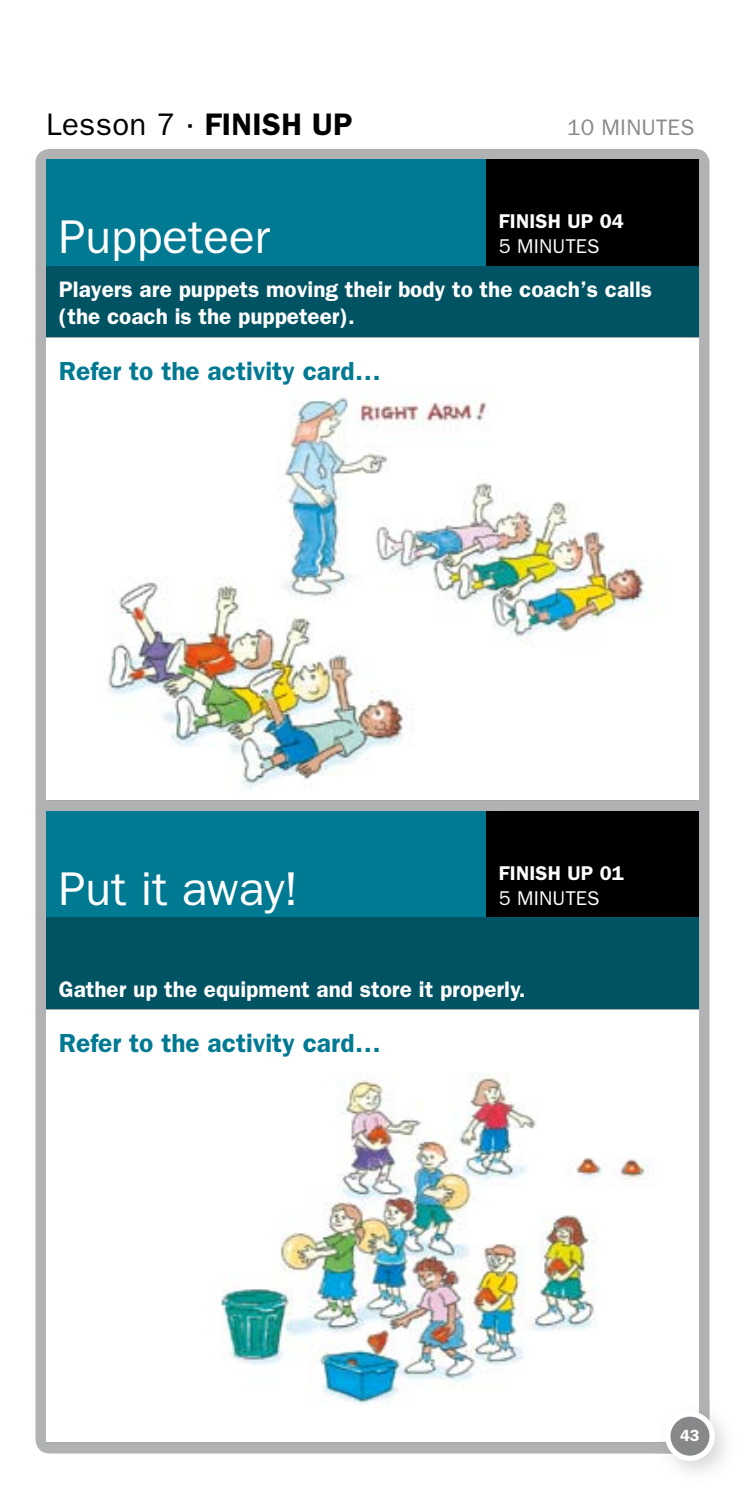
<style>
.page{position:relative;width:745px;height:1489px;background:#fff}
.page>*{position:absolute;margin:0;border:0;box-sizing:border-box;transform-origin:0 0}
.t1{font:47.5px "Franklin Gothic";color:#fff}
.t2{font:31.25px "Franklin Gothic";letter-spacing:.01em;color:#000}
.t3{font:600 26.25px "Franklin Gothic";color:#007993}
.t4{font:600 22.5px/27.5px "Franklin Gothic";color:#fff}
.t5{font:22.5px "Franklin Gothic";letter-spacing:.01em;color:#878889}
.t6{font:600 20px "Franklin Gothic";letter-spacing:.01em;color:#fff}
.t7{font:20px "Franklin Gothic";letter-spacing:.01em;color:#fff}
.t8{font:600 16.25px "Franklin Gothic";color:#fff}
.s1{font-weight:600}
</style>
<div class="page">
<div style="left:35px;top:149px;width:674px;height:1304px;background:#b1b2b4;border-radius:14px"></div>
<div style="left:46px;top:159px;width:439px;height:107px;background:#007993"></div>
<div style="left:485px;top:159px;width:213px;height:107px;background:#000"></div>
<div style="left:46px;top:266px;width:652px;height:71px;background:#005363"></div>
<div style="left:46px;top:337px;width:652px;height:463px;background:#fff"></div>
<hr style="left:46px;top:337px;width:439px;height:1px;background:#a7a8aa">
<hr style="left:485px;top:337px;width:213px;height:1px;background:#a7a8aa">
<hr style="left:46px;top:800px;width:439px;height:1px;background:#a7a8aa">
<hr style="left:485px;top:800px;width:213px;height:1px;background:#a7a8aa">
<div style="left:46px;top:811px;width:439px;height:106px;background:#007993"></div>
<div style="left:485px;top:811px;width:213px;height:106px;background:#000"></div>
<div style="left:46px;top:917px;width:652px;height:92px;background:#005363"></div>
<div style="left:46px;top:1009px;width:652px;height:433px;background:#fff"></div>
<hr style="left:46px;top:1009px;width:439px;height:1px;background:#a7a8aa">
<hr style="left:485px;top:1009px;width:213px;height:1px;background:#a7a8aa">
<hr style="left:46px;top:1441px;width:439px;height:1px;background:#a7a8aa">
<hr style="left:485px;top:1441px;width:213px;height:1px;background:#a7a8aa">
<img style="left:220px;top:1073px;width:428px;height:332px">
<img style="left:107px;top:582px;width:307px;height:207px">
<img style="left:261px;top:397px;width:388px;height:265px">
<img style="left:655px;top:1400px;width:71px;height:73px">
<img style="left:655px;top:1400px;width:54px;height:53px">
<img style="left:655px;top:1400px;width:43px;height:42px">
<svg style="left:655px;top:1400px;width:11px;height:7px"></svg>
<div style="left:664px;top:1411px;width:50px;height:49px;background:#fff;border-radius:50%"></div>
<div style="left:670px;top:1416px;width:39px;height:39px;background:#878889;border-radius:50%"></div>
<h2 class="t2" style="left:46px;top:106px;width:307px">Lesson 7 · <span class="s1">FINISH UP</span></h2>
<p class="t5" style="left:566px;top:114px;width:129px">10 MINUTES</p>
<h1 class="t1" style="left:59px;top:210px;width:212px">Puppeteer</h1>
<p class="t6" style="left:498px;top:209px;width:127px">FINISH UP 04</p>
<p class="t7" style="left:498px;top:235px;width:102px">5 MINUTES</p>
<p class="t4" style="left:59px;top:275px;width:594px">Players are puppets moving their body to the coach’s calls (the coach is the puppeteer).</p>
<p class="t3" style="left:59px;top:355px;width:323px">Refer to the activity card…</p>
<h1 class="t1" style="left:59px;top:861px;width:241px">Put it away!</h1>
<p class="t6" style="left:498px;top:861px;width:127px">FINISH UP 01</p>
<p class="t7" style="left:498px;top:886px;width:102px">5 MINUTES</p>
<p class="t4" style="left:59px;top:974px;width:468px">Gather up the equipment and store it properly.</p>
<p class="t3" style="left:59px;top:1027px;width:323px">Refer to the activity card…</p>
<p class="t8" style="left:679px;top:1425px;width:21px">43</p>
</div>
